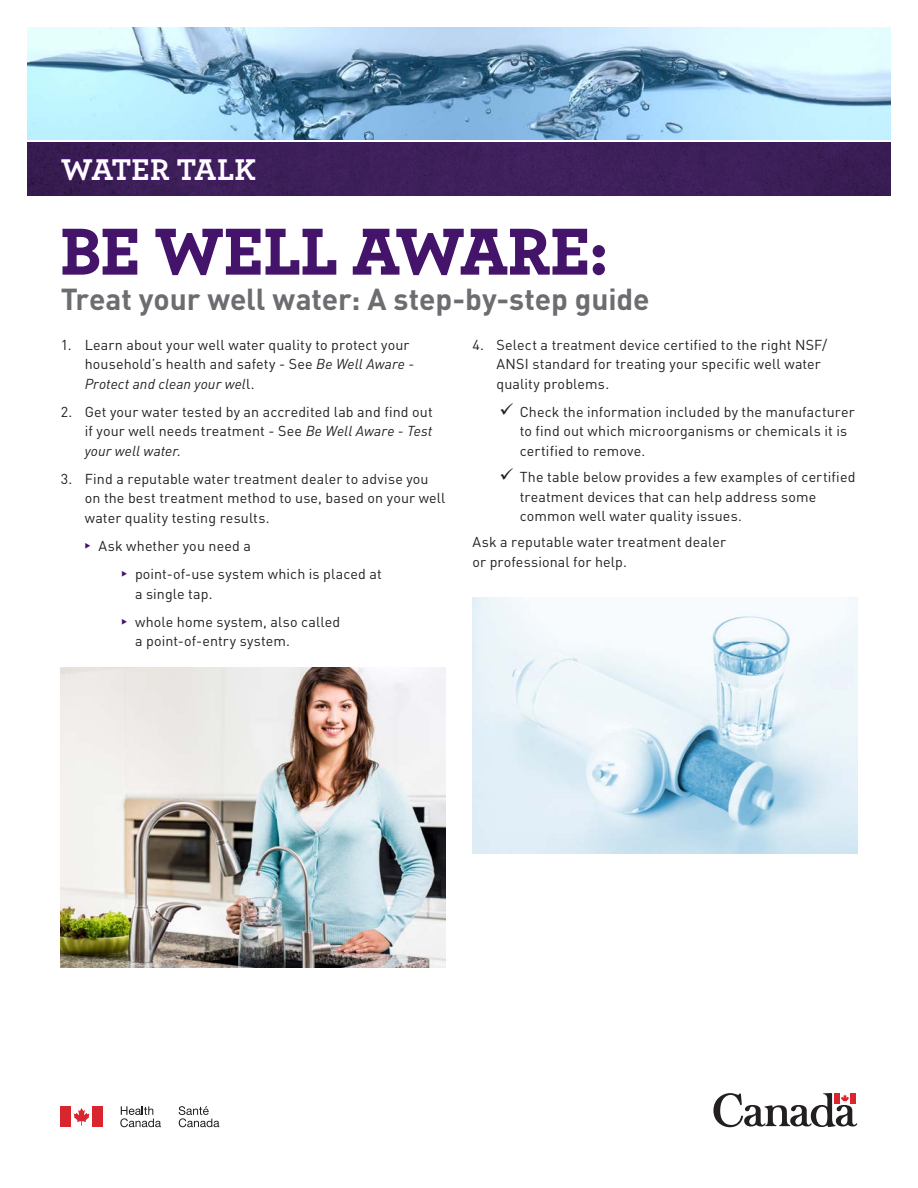
<style>
.page{position:relative;width:918px;height:1188px;background:#fff}
.page>*{position:absolute;margin:0;border:0;box-sizing:border-box;transform-origin:0 0}
.t1{font:700 67.5px "Archer";letter-spacing:.005em;color:#44146b}
.t2{font:700 31.5px "Archer";letter-spacing:.005em;color:#fff}
.Subtitle{font:700 30px "DINOT";letter-spacing:-.005em;color:#6c6d70}
.Body{font:14.25px/19.5px "DINOT";letter-spacing:.01em;color:#231f20}
.s1{font-style:italic}
</style>
<div class="page">
<img style="left:27px;top:143px;width:864px;height:53px">
<svg style="left:713px;top:1093px;width:145px;height:34px"></svg>
<svg style="left:74px;top:1108px;width:16px;height:18px"></svg>
<div style="left:61px;top:1106px;width:10px;height:21px;background:#d8252e"></div>
<div style="left:92px;top:1106px;width:10px;height:21px;background:#d8252e"></div>
<svg style="left:179px;top:1106px;width:40px;height:21px"></svg>
<svg style="left:120px;top:1106px;width:41px;height:21px"></svg>
<img style="left:27px;top:27px;width:864px;height:112px">
<svg style="left:60px;top:157px;width:197px;height:25px;background:#3e1a5d"></svg>
<svg style="left:62px;top:228px;width:76px;height:47px"></svg>
<svg style="left:155px;top:228px;width:182px;height:48px"></svg>
<svg style="left:352px;top:228px;width:253px;height:48px"></svg>
<img style="left:61px;top:667px;width:385px;height:300px">
<img style="left:472px;top:597px;width:385px;height:257px">
<h2 class="t2" style="left:61px;top:144px;width:197px">WATER TALK</h2>
<p class="t1" style="left:61px;top:198px;width:549px">BE WELL AWARE:</p>
<p class="Subtitle" style="left:61px;top:276px;width:590px">Treat your well water: A step-by-step guide</p>
<p class="Body" style="left:85px;top:334px;width:331px;text-indent:-24px">1. Learn about your well water quality to protect your household’s health and safety - See <span class="s1">Be Well Aware -<br>Protect and clean your wel</span>l.</p>
<p class="Body" style="left:85px;top:401px;width:350px;text-align:justify;text-indent:-24px">2. Get your water tested by an accredited lab and find out if your well needs treatment - See <span class="s1">Be Well Aware - Test your well water</span>.</p>
<p class="Body" style="left:85px;top:468px;width:362px;text-indent:-24px">3. Find a reputable water treatment dealer to advise you on the best treatment method to use, based on your well water quality testing results.</p>
<p class="Body" style="left:99px;top:535px;width:154px">Ask whether you need a</p>
<p class="Body" style="left:135px;top:563px;width:248px">point-of-use system which is placed at a single tap.</p>
<p class="Body" style="left:135px;top:611px;width:207px">whole home system, also called a point-of-entry system.</p>
<p class="Body" style="left:496px;top:334px;width:332px;text-indent:-24px">4. Select a treatment device certified to the right NSF/<br>ANSI standard for treating your specific well water quality problems.</p>
<p class="Body" style="left:520px;top:401px;width:337px">Check the information included by the manufacturer to find out which microorganisms or chemicals it is certified to remove.</p>
<p class="Body" style="left:520px;top:466px;width:337px">The table below provides a few examples of certified treatment devices that can help address some common well water quality issues.</p>
<p class="Body" style="left:472px;top:531px;width:255px">Ask a reputable water treatment dealer or professional for help.</p>
</div>
